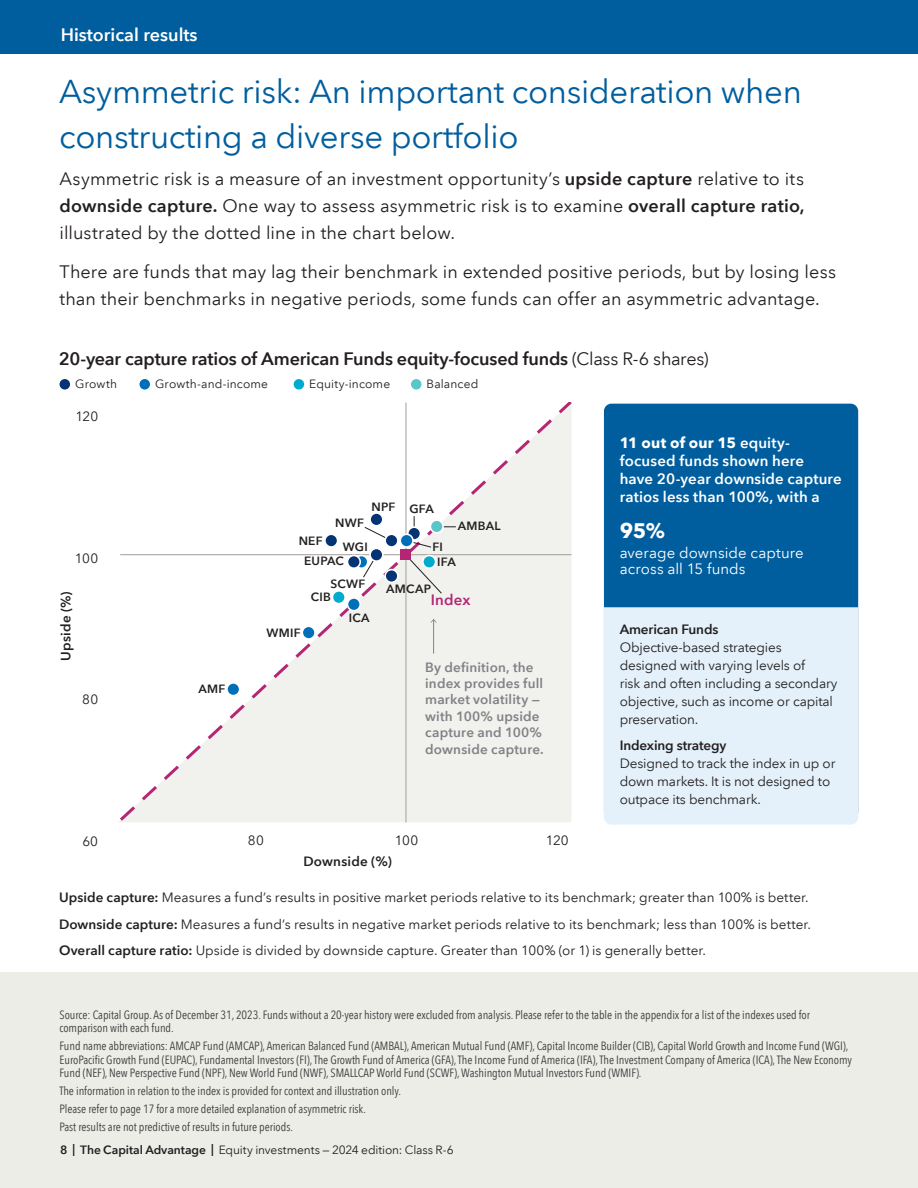
<style>
.page{position:relative;width:918px;height:1188px;background:#fff}
.page>*{position:absolute;margin:0;border:0;box-sizing:border-box;transform-origin:0 0}
.t1{font:33px/45px "Avenir Next LT Com";letter-spacing:-.01em;color:#005e9e}
.t2{font:700 21px "Avenir Next LT Com";color:#fff}
.t3{font:18px/27px "Avenir Next LT Com";letter-spacing:.005em;color:#231f20;text-align:justify}
.t4{font:600 18px "Avenir Next LT Com";letter-spacing:-.01em;color:#231f20}
.t5{font:600 18px "Avenir Next LT Com";color:#fff}
.t6{font:600 15px/18px "Avenir Next LT Com";letter-spacing:.01em;color:#fff}
.t7{font:15px/16.5px "Avenir Next LT Com";letter-spacing:.005em;color:#fff}
.t8{font:600 15px "Avenir Next LT Com";letter-spacing:.01em;color:#b42674}
.t9{font:13.5px/18px "Avenir Next LT Com";letter-spacing:-.005em;color:#231f20}
.t10{font:600 13.5px/16.5px "Avenir Next LT Com";letter-spacing:.015em;color:#808285}
.t11{font:600 13.5px "Avenir Next LT Com";letter-spacing:-.01em;color:#231f20}
.t12{font:600 13.5px "Avenir Next LT Com";letter-spacing:.015em;color:#231f20}
.t13{font:condensed 12px/13.5px "Avenir Next LT Com";letter-spacing:-.005em;color:#3e3e3f}
.t14{font:12px "Avenir Next LT Com";letter-spacing:.005em;color:#231f20}
.t15{font:600 12px "Avenir Next LT Com";letter-spacing:.02em;color:#231f20}
.s1{font-weight:600}
.s2{font-weight:400}
.s3{font-weight:700}
</style>
<div class="page">
<svg style="left:119px;top:403px;width:453px;height:420px"></svg>
<hr style="left:406px;top:403px;width:1px;height:419px;background:#a39d99">
<svg style="left:406px;top:556px;width:37px;height:38px"></svg>
<div style="left:400px;top:550px;width:11px;height:10px;background:#b42674"></div>
<hr style="left:433px;top:620px;width:1px;height:34px;background:#808285">
<svg style="left:431px;top:619px;width:6px;height:4px"></svg>
<svg style="left:362px;top:555px;width:15px;height:23px"></svg>
<svg style="left:364px;top:526px;width:28px;height:16px"></svg>
<svg style="left:409px;top:540px;width:23px;height:8px"></svg>
<svg style="left:444px;top:526px;width:12px;height:1px"></svg>
<div style="left:408px;top:527px;width:12px;height:13px;background:#053474;border-radius:50%"></div>
<div style="left:407px;top:526px;width:14px;height:15px;border:2px solid #fff;border-radius:50%"></div>
<div style="left:385px;top:570px;width:13px;height:12px;background:#053474;border-radius:50%"></div>
<div style="left:384px;top:569px;width:15px;height:14px;border:2px solid #fff;border-radius:50%"></div>
<div style="left:400px;top:534px;width:13px;height:13px;background:#006fba;border-radius:50%"></div>
<div style="left:399px;top:533px;width:15px;height:15px;border:2px solid #fff;border-radius:50%"></div>
<div style="left:348px;top:598px;width:12px;height:13px;background:#006fba;border-radius:50%"></div>
<div style="left:347px;top:597px;width:14px;height:14px;border:2px solid #fff;border-radius:50%"></div>
<div style="left:302px;top:626px;width:13px;height:13px;background:#006fba;border-radius:50%"></div>
<div style="left:302px;top:625px;width:14px;height:15px;border:2px solid #fff;border-radius:50%"></div>
<div style="left:227px;top:683px;width:13px;height:13px;background:#006fba;border-radius:50%"></div>
<div style="left:226px;top:682px;width:14px;height:14px;border:2px solid #fff;border-radius:50%"></div>
<div style="left:325px;top:534px;width:13px;height:13px;background:#053474;border-radius:50%"></div>
<div style="left:324px;top:533px;width:14px;height:15px;border:2px solid #fff;border-radius:50%"></div>
<div style="left:370px;top:513px;width:13px;height:13px;background:#053474;border-radius:50%"></div>
<div style="left:369px;top:512px;width:15px;height:15px;border:2px solid #fff;border-radius:50%"></div>
<div style="left:355px;top:555px;width:13px;height:13px;background:#006fba;border-radius:50%"></div>
<div style="left:354px;top:555px;width:15px;height:14px;border:2px solid #fff;border-radius:50%"></div>
<div style="left:370px;top:548px;width:13px;height:13px;background:#053474;border-radius:50%"></div>
<div style="left:369px;top:548px;width:15px;height:14px;border:2px solid #fff;border-radius:50%"></div>
<div style="left:385px;top:534px;width:13px;height:13px;background:#053474;border-radius:50%"></div>
<div style="left:384px;top:533px;width:15px;height:15px;border:2px solid #fff;border-radius:50%"></div>
<div style="left:348px;top:555px;width:12px;height:13px;background:#053474;border-radius:50%"></div>
<div style="left:347px;top:555px;width:14px;height:14px;border:2px solid #fff;border-radius:50%"></div>
<div style="left:430px;top:520px;width:13px;height:13px;background:#5ac6cc;border-radius:50%"></div>
<div style="left:430px;top:519px;width:14px;height:15px;border:2px solid #fff;border-radius:50%"></div>
<div style="left:423px;top:555px;width:13px;height:13px;background:#00abcd;border-radius:50%"></div>
<div style="left:422px;top:555px;width:14px;height:14px;border:2px solid #fff;border-radius:50%"></div>
<div style="left:332px;top:591px;width:13px;height:13px;background:#00abcd;border-radius:50%"></div>
<div style="left:332px;top:590px;width:14px;height:14px;border:2px solid #fff;border-radius:50%"></div>
<div style="left:60px;top:379px;width:10px;height:11px;background:#053474;border-radius:50%"></div>
<div style="left:140px;top:379px;width:10px;height:11px;background:#006fba;border-radius:50%"></div>
<div style="left:294px;top:379px;width:10px;height:11px;background:#00abcd;border-radius:50%"></div>
<div style="left:411px;top:379px;width:10px;height:11px;background:#5ac6cc;border-radius:50%"></div>
<div style="left:604px;top:404px;width:254px;height:415px;background:#005e9e;border-radius:8px"></div>
<div style="left:604px;top:607px;width:254px;height:218px;background:#e4f1fa"></div>
<div style="left:0;top:0;width:918px;height:54px;background:#005e9e"></div>
<div style="left:0;top:972px;width:918px;height:216px;background:#edede8"></div>
<h3 class="t5" style="left:61px;top:23px;width:138px">Historical results</h3>
<h1 class="t1" style="left:59px;top:70px;width:744px">Asymmetric risk: An important consideration when constructing a diverse portfolio</h1>
<h3 class="t3" style="left:60px;top:165px;width:747px">Asymmetric risk is a measure of an investment opportunity’s <span class="s1">upside capture</span> relative to its <span class="s1">downside capture.</span> One way to assess asymmetric risk is to examine <span class="s1">overall capture ratio, </span>illustrated by the dotted line in the chart below.</h3>
<h3 class="t3" style="left:60px;top:258px;width:778px">There are funds that may lag their benchmark in extended positive periods, but by losing less than their benchmarks in negative periods, some funds can offer an asymmetric advantage.</h3>
<h3 class="t4" style="left:59px;top:347px;width:651px">20-year capture ratios of American Funds equity-focused funds <span class="s2">(Class R-6 shares)</span></h3>
<p class="t14" style="left:75px;top:377px;width:43px">Growth</p>
<p class="t14" style="left:155px;top:377px;width:114px">Growth-and-income</p>
<p class="t14" style="left:309px;top:377px;width:82px">Equity-income</p>
<p class="t14" style="left:427px;top:377px;width:53px">Balanced</p>
<p class="t9" style="left:76px;top:407px;width:24px">120</p>
<p class="t9" style="left:75px;top:549px;width:25px">100</p>
<p class="t11" style="left:58px;top:661px;width:71px;rotate:-90deg">Upside (%)</p>
<p class="t9" style="left:82px;top:691px;width:17px">80</p>
<p class="t15" style="left:198px;top:682px;width:28px">AMF</p>
<p class="t15" style="left:299px;top:533px;width:26px">NEF</p>
<p class="t15" style="left:335px;top:516px;width:30px">NWF</p>
<p class="t15" style="left:372px;top:499px;width:25px">NPF</p>
<p class="t15" style="left:343px;top:539px;width:26px">WGI</p>
<p class="t15" style="left:304px;top:554px;width:41px">EUPAC</p>
<p class="t15" style="left:409px;top:502px;width:26px">GFA</p>
<p class="t15" style="left:432px;top:539px;width:12px">FI</p>
<p class="t15" style="left:458px;top:518px;width:44px">AMBAL</p>
<p class="t15" style="left:437px;top:554px;width:20px">IFA</p>
<p class="t15" style="left:267px;top:625px;width:36px">WMIF</p>
<p class="t15" style="left:330px;top:576px;width:36px">SCWF</p>
<p class="t15" style="left:349px;top:610px;width:22px">ICA</p>
<p class="t15" style="left:311px;top:589px;width:21px">CIB</p>
<p class="t15" style="left:386px;top:582px;width:46px">AMCAP</p>
<p class="t8" style="left:431px;top:590px;width:41px">Index</p>
<p class="t10" style="left:425px;top:659px;width:120px">By definition, the index provides full market volatility — with 100% upside capture and 100% downside capture.</p>
<p class="t9" style="left:82px;top:832px;width:17px">60</p>
<p class="t9" style="left:248px;top:832px;width:17px">80</p>
<p class="t9" style="left:395px;top:832px;width:25px">100</p>
<p class="t9" style="left:546px;top:832px;width:24px">120</p>
<p class="t12" style="left:303px;top:853px;width:90px">Downside (%)</p>
<p class="t6" style="left:620px;top:434px;width:224px"><span class="s3">11 out of our 15</span> equity&shy;focused funds shown here<br>have 20-year downside capture ratios less than 100%, with a</p>
<h2 class="t2" style="left:620px;top:518px;width:47px">95%</h2>
<p class="t7" style="left:620px;top:544px;width:186px">average downside capture across all 15 funds</p>
<p class="t11" style="left:620px;top:621px;width:100px">American Funds</p>
<p class="t9" style="left:620px;top:639px;width:219px">Objective-based strategies designed with varying levels of<br>risk and often including a secondary objective, such as income or capital preservation.</p>
<p class="t11" style="left:620px;top:737px;width:108px">Indexing strategy</p>
<p class="t9" style="left:620px;top:754px;width:217px">Designed to track the index in up or down markets. It is not designed to outpace its benchmark.</p>
<p class="t9" style="left:59px;top:884px;width:754px;line-height:26.5px"><span class="s1">Upside capture:</span> Measures a fund’s results in positive market periods relative to its benchmark; greater than 100% is better.<br><span class="s1">Downside capture:</span> Measures a fund’s results in negative market periods relative to its benchmark; less than 100% is better.<br><span class="s1">Overall capture ratio:</span> Upside is divided by downside capture. Greater than 100% (or 1) is generally better.</p>
<p class="t13" style="left:59px;top:1008px;width:752px">Source: Capital Group. As of December 31, 2023. Funds without a 20-year history were excluded from analysis. Please refer to the table in the appendix for a list of the indexes used for comparison with each fund.</p>
<p class="t13" style="left:59px;top:1039px;width:794px">Fund name abbreviations: AMCAP Fund (AMCAP), American Balanced Fund (AMBAL), American Mutual Fund (AMF), Capital Income Builder (CIB), Capital World Growth and Income Fund (WGI),<br>EuroPacific Growth Fund (EUPAC), Fundamental Investors (FI), The Growth Fund of America (GFA), The Income Fund of America (IFA), The Investment Company of America (ICA), The New Economy<br>Fund (NEF), New Perspective Fund (NPF), New World Fund (NWF), SMALLCAP World Fund (SCWF), Washington Mutual Investors Fund (WMIF).</p>
<p class="t13" style="left:59px;top:1082px;width:343px;line-height:18px">The information in relation to the index is provided for context and illustration only.<br>Please refer to page 17 for a more detailed explanation of asymmetric risk.<br>Past results are not predictive of results in future periods.</p>
<p class="t14" style="left:60px;top:1143px;width:395px"><span class="s1">8 | The Capital Advantage |</span> Equity investments — 2024 edition: Class R-6</p>
</div>
